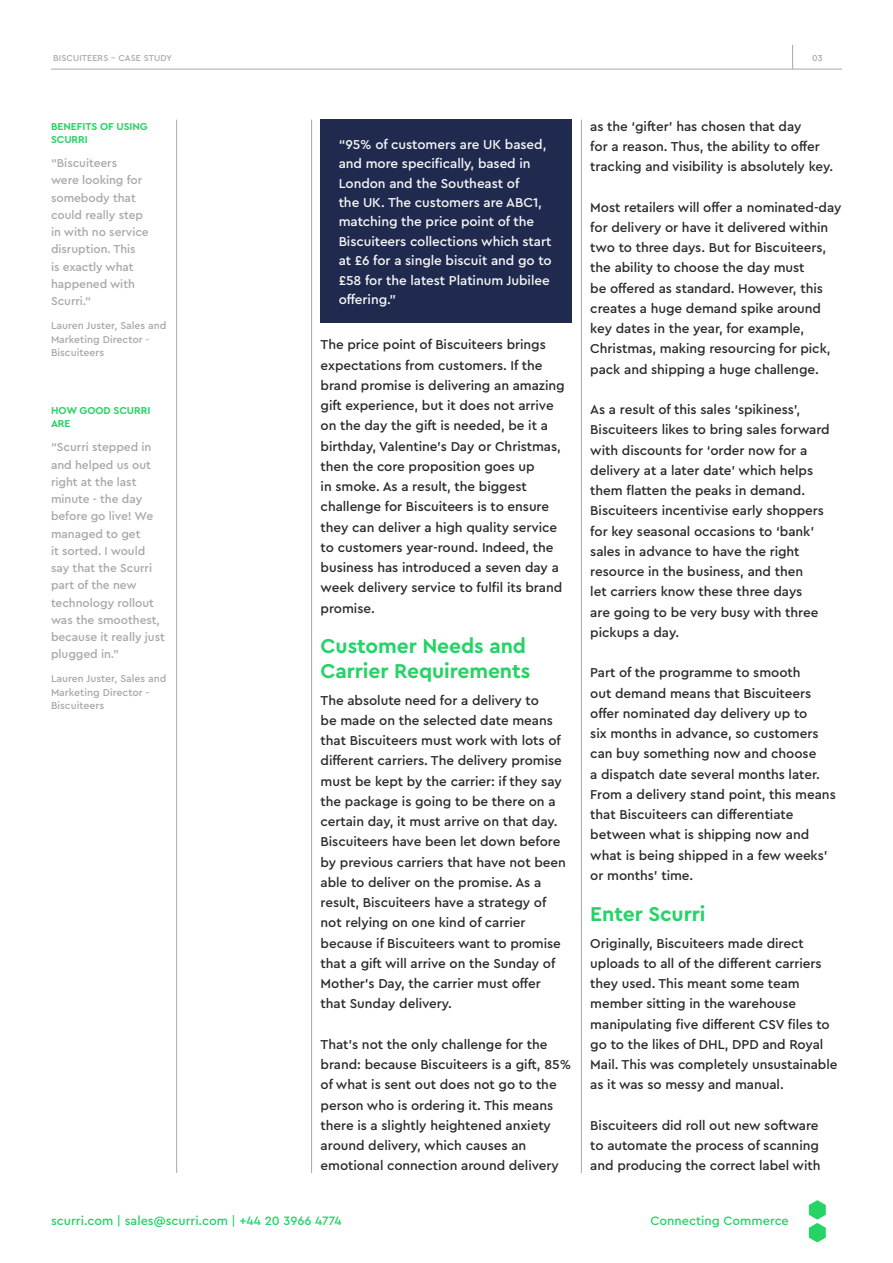
<style>
.page{position:relative;width:893px;height:1263px;background:#fff}
.page>*{position:absolute;margin:0;border:0;box-sizing:border-box;transform-origin:0 0}
.t1{font:700 21px/24.8px "Cera Pro";letter-spacing:-.005em;color:#25d366}
.t2{font:500 13.5px/20.2px "Cera Pro";letter-spacing:-.005em;color:#2a2a2a}
.t3{font:500 13.5px/19.5px "Cera Pro";letter-spacing:-.005em;color:#f8f8f8}
.t4{font:500 12.75px "Cera Pro";color:#25d366}
.t5{font:500 12px/17.2px "Cera Pro";letter-spacing:-.005em;color:#a8a8a8}
.t6{font:500 10.5px/13.5px "Cera Pro";color:#a8a8a8}
.t7{font:700 10.5px/13.5px "Cera Pro";letter-spacing:-.005em;color:#25d366}
.t8{font:500 9px "Cera Pro";letter-spacing:.01em;color:#a8a8a8}
</style>
<div class="page">
<hr style="left:581px;top:120px;width:1px;height:1053px;background:#a8a8a8">
<svg style="left:809px;top:1200px;width:17px;height:42px"></svg>
<hr style="left:51px;top:69px;width:791px;height:1px;background:#a8a8a8">
<svg style="left:792px;top:45px;width:1px;height:24px"></svg>
<hr style="left:311px;top:120px;width:1px;height:1053px;background:#a8a8a8">
<hr style="left:176px;top:120px;width:1px;height:1053px;background:#a8a8a8">
<div style="left:321px;top:120px;width:251px;height:203px;background:#1f2a4e"></div>
<p class="t8" style="left:53px;top:52px;width:120px">BISCUITEERS - CASE STUDY</p>
<p class="t8" style="left:812px;top:52px;width:12px">03</p>
<p class="t7" style="left:51px;top:119px;width:98px">BENEFITS OF USING<br>SCURRI</p>
<p class="t5" style="left:51px;top:154px;width:99px">“Biscuiteers<br>were looking for somebody that could really step in with no service disruption. This<br>is exactly what happened with<br>Scurri.“</p>
<p class="t6" style="left:51px;top:319px;width:117px">Lauren Juster, Sales and<br>Marketing Director -<br>Biscuiteers</p>
<p class="t7" style="left:51px;top:403px;width:101px">HOW GOOD SCURRI<br>ARE</p>
<p class="t5" style="left:51px;top:438px;width:115px">“Scurri stepped in and helped us out right at the last minute - the day before go live! We managed to get<br>it sorted. I would say that the Scurri part of the new technology rollout was the smoothest, because it really just plugged in.”</p>
<p class="t6" style="left:51px;top:672px;width:117px">Lauren Juster, Sales and<br>Marketing Director -<br>Biscuiteers</p>
<p class="t3" style="left:339px;top:134px;width:215px">“95% of customers are UK based, and more specifically, based in<br>London and the Southeast of<br>the UK. The customers are ABC1, matching the price point of the<br>Biscuiteers collections which start at £6 for a single biscuit and go to £58 for the latest Platinum Jubilee offering.”</p>
<p class="t2" style="left:321px;top:334px;width:246px">The price point of Biscuiteers brings expectations from customers. If the brand promise is delivering an amazing gift experience, but it does not arrive on the day the gift is needed, be it a birthday, Valentine’s Day or Christmas, then the core proposition goes up<br>in smoke. As a result, the biggest challenge for Biscuiteers is to ensure they can deliver a high quality service to customers year-round. Indeed, the business has introduced a seven day a week delivery service to fulfil its brand promise.</p>
<h1 class="t1" style="left:321px;top:633px;width:211px">Customer Needs and<br>Carrier Requirements</h1>
<p class="t2" style="left:321px;top:689px;width:247px">The absolute need for a delivery to<br>be made on the selected date means that Biscuiteers must work with lots of different carriers. The delivery promise must be kept by the carrier: if they say the package is going to be there on a certain day, it must arrive on that day.<br>Biscuiteers have been let down before by previous carriers that have not been able to deliver on the promise. As a result, Biscuiteers have a strategy of not relying on one kind of carrier because if Biscuiteers want to promise that a gift will arrive on the Sunday of Mother’s Day, the carrier must offer that Sunday delivery.</p>
<p class="t2" style="left:321px;top:1034px;width:252px">That’s not the only challenge for the brand: because Biscuiteers is a gift, 85% of what is sent out does not go to the person who is ordering it. This means there is a slightly heightened anxiety around delivery, which causes an emotional connection around delivery</p>
<p class="t2" style="left:590px;top:115px;width:244px">as the ‘gifter’ has chosen that day<br>for a reason. Thus, the ability to offer tracking and visibility is absolutely key.</p>
<p class="t2" style="left:590px;top:196px;width:253px">Most retailers will offer a nominated-day for delivery or have it delivered within two to three days. But for Biscuiteers, the ability to choose the day must<br>be offered as standard. However, this creates a huge demand spike around key dates in the year, for example, Christmas, making resourcing for pick, pack and shipping a huge challenge.</p>
<p class="t2" style="left:590px;top:399px;width:241px">As a result of this sales ‘spikiness’, Biscuiteers likes to bring sales forward with discounts for ‘order now for a delivery at a later date’ which helps them flatten the peaks in demand.<br>Biscuiteers incentivise early shoppers for key seasonal occasions to ‘bank’ sales in advance to have the right resource in the business, and then<br>let carriers know these three days<br>are going to be very busy with three pickups a day.</p>
<p class="t2" style="left:590px;top:662px;width:247px">Part of the programme to smooth<br>out demand means that Biscuiteers offer nominated day delivery up to<br>six months in advance, so customers can buy something now and choose<br>a dispatch date several months later.<br>From a delivery stand point, this means that Biscuiteers can differentiate between what is shipping now and what is being shipped in a few weeks’ or months’ time.</p>
<h1 class="t1" style="left:590px;top:900px;width:117px">Enter Scurri</h1>
<p class="t2" style="left:590px;top:932px;width:249px">Originally, Biscuiteers made direct uploads to all of the different carriers they used. This meant some team member sitting in the warehouse manipulating five different CSV files to go to the likes of DHL, DPD and Royal Mail. This was completely unsustainable as it was so messy and manual.</p>
<p class="t2" style="left:590px;top:1115px;width:232px">Biscuiteers did roll out new software to automate the process of scanning and producing the correct label with</p>
<p class="t4" style="left:51px;top:1212px;width:292px">scurri.com | sales@scurri.com | +44 20 3966 4774</p>
<p class="t4" style="left:650px;top:1212px;width:140px">Connecting Commerce</p>
</div>
